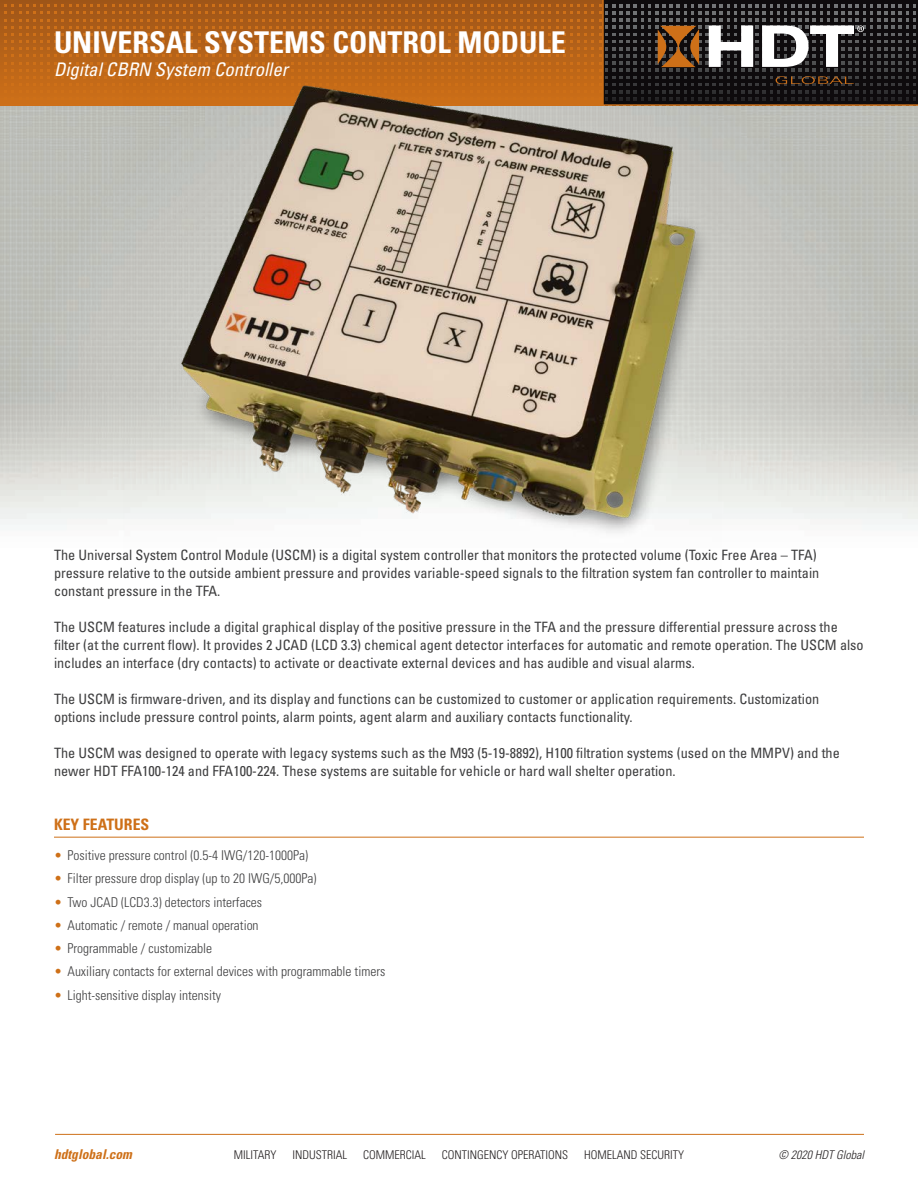
<style>
.page{position:relative;width:918px;height:1188px;background:#fff}
.page>*{position:absolute;margin:0;border:0;box-sizing:border-box;transform-origin:0 0}
.HDT_DS_Page_Title01{font:700 condensed 30px "Univers LT Std";color:#fff}
.HDT_DS_Page_Title01-2{font:italic condensed 18.75px "Univers LT Std";color:#fff}
.HDT_DS_Key_Features_01{font:700 condensed 15.75px "Univers LT Std";color:#ce7018}
.HDT_DS_Statement01{font:condensed 14.25px/18px "Univers LT Std";color:#3e3e3f}
.HDT_DS_Bullets01{font:300 condensed 13.5px "Univers LT Std";color:#3e3e3f}
.t1{font:italic 700 condensed 13.5px "Univers LT Std";color:#ce7018}
.t2{font:300 condensed 12px "Univers LT Std";color:#231f20}
.t3{font:italic 300 condensed 12px "Univers LT Std";color:#231f20}
.s1{color:#ce7018}
</style>
<div class="page">
<svg style="left:0;top:0;width:604px;height:106px;background:#a25717"></svg>
<hr style="left:55px;top:1134px;width:809px;height:1px;background:#ce7018">
<svg style="left:4px;top:4px;width:912px;height:102px;background:#895426"></svg>
<hr style="left:54px;top:837px;width:810px;height:1px;background:#ce7018">
<img style="left:123px;top:65px;width:599px;height:477px">
<p class="HDT_DS_Page_Title01" style="left:54px;top:24px;width:513px">UNIVERSAL SYSTEMS CONTROL MODULE</p>
<p class="HDT_DS_Page_Title01-2" style="left:54px;top:57px;width:235px">Digital CBRN System Controller</p>
<p class="HDT_DS_Statement01" style="left:54px;top:546px;width:767px">The Universal System Control Module (USCM) is a digital system controller that monitors the protected volume (Toxic Free Area – TFA) pressure relative to the outside ambient pressure and provides variable-speed signals to the filtration system fan controller to maintain constant pressure in the TFA.</p>
<p class="HDT_DS_Statement01" style="left:54px;top:618px;width:811px">The USCM features include a digital graphical display of the positive pressure in the TFA and the pressure differential pressure across the filter (at the current flow). It provides 2 JCAD (LCD 3.3) chemical agent detector interfaces for automatic and remote operation. The USCM also includes an interface (dry contacts) to activate or deactivate external devices and has audible and visual alarms.</p>
<p class="HDT_DS_Statement01" style="left:54px;top:690px;width:767px">The USCM is firmware-driven, and its display and functions can be customized to customer or application requirements. Customization options include pressure control points, alarm points, agent alarm and auxiliary contacts functionality.</p>
<p class="HDT_DS_Statement01" style="left:54px;top:744px;width:787px">The USCM was designed to operate with legacy systems such as the M93 (5-19-8892), H100 filtration systems (used on the MMPV) and the newer HDT FFA100-124 and FFA100-224. These systems are suitable for vehicle or hard wall shelter operation.</p>
<p class="HDT_DS_Key_Features_01" style="left:54px;top:815px;width:97px">KEY FEATURES</p>
<p class="HDT_DS_Bullets01" style="left:54px;top:847px;width:256px"><span class="s1">•</span> Positive pressure control (0.5-4 IWG/120-1000Pa)</p>
<p class="HDT_DS_Bullets01" style="left:54px;top:870px;width:264px"><span class="s1">•</span> Filter pressure drop display (up to 20 IWG/5,000Pa)</p>
<p class="HDT_DS_Bullets01" style="left:54px;top:894px;width:210px"><span class="s1">•</span> Two JCAD (LCD3.3) detectors interfaces</p>
<p class="HDT_DS_Bullets01" style="left:54px;top:917px;width:206px"><span class="s1">•</span> Automatic / remote / manual operation</p>
<p class="HDT_DS_Bullets01" style="left:54px;top:940px;width:160px"><span class="s1">•</span> Programmable / customizable</p>
<p class="HDT_DS_Bullets01" style="left:54px;top:963px;width:333px"><span class="s1">•</span> Auxiliary contacts for external devices with programmable timers</p>
<p class="HDT_DS_Bullets01" style="left:54px;top:987px;width:169px"><span class="s1">•</span> Light-sensitive display intensity</p>
<p class="t1" style="left:54px;top:1146px;width:80px">hdtglobal.com</p>
<p class="t2" style="left:234px;top:1147px;width:44px">MILITARY</p>
<p class="t2" style="left:292px;top:1147px;width:56px">INDUSTRIAL</p>
<p class="t2" style="left:363px;top:1147px;width:64px">COMMERCIAL</p>
<p class="t2" style="left:442px;top:1147px;width:128px">CONTINGENCY OPERATIONS</p>
<p class="t2" style="left:584px;top:1147px;width:102px">HOMELAND SECURITY</p>
<p class="t3" style="left:778px;top:1147px;width:87px">© 2020 HDT Global</p>
</div>
